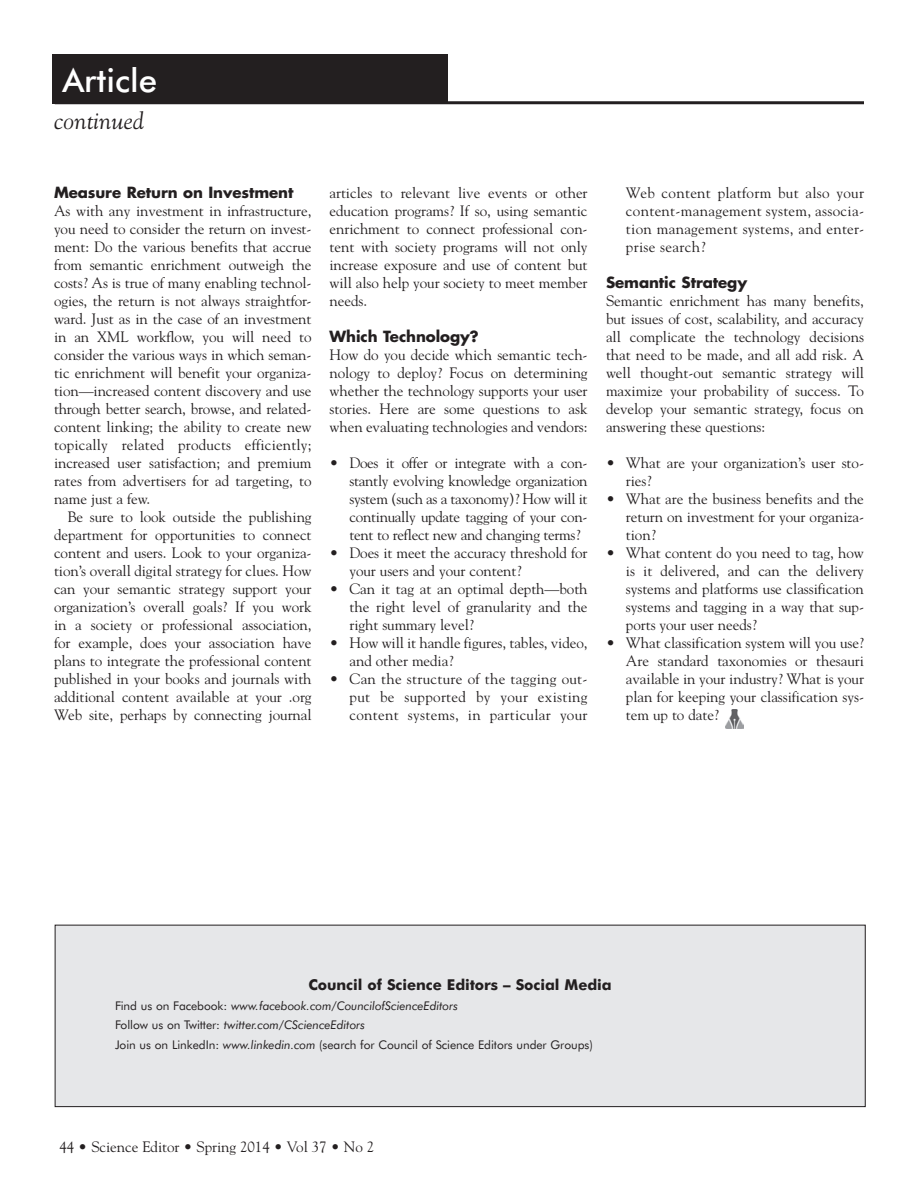
<style>
.page{position:relative;width:918px;height:1188px;background:#fff}
.page>*{position:absolute;margin:0;border:0;box-sizing:border-box;transform-origin:0 0}
.t1{font:500 33px "Futura BT";color:#fff}
.t2{font:italic 24px "Goudy";letter-spacing:.01em;color:#231f20}
.t3{font:15px/18px "Goudy";letter-spacing:-.005em;color:#231f20;text-align:justify}
.t4{font:700 15px "Futura";letter-spacing:-.005em;color:#231f20}
.t5{font:700 15px "Futura BT";letter-spacing:-.005em;color:#231f20}
.t6{font:12px/19.5px "Futura BT";letter-spacing:-.005em;color:#231f20}
.s1{font-style:italic}
</style>
<div class="page">
<hr style="left:55px;top:101px;width:809px;height:3px;background:#231f20">
<div style="left:52px;top:54px;width:396px;height:50px;background:#231f20"></div>
<img style="left:726px;top:710px;width:18px;height:18px">
<div style="left:55px;top:925px;width:810px;height:182px;background:#e6e7e9"></div>
<div style="left:55px;top:925px;width:811px;height:182px;border:1px solid #231f20"></div>
<h1 class="t1" style="left:62px;top:66px;width:96px">Article</h1>
<h2 class="t2" style="left:54px;top:111px;width:91px">continued</h2>
<p class="t4" style="left:54px;top:185px;width:241px">Measure Return on Investment</p>
<p class="t3" style="left:54px;top:202px;width:259px">As with any investment in infrastructure, you need to consider the return on invest&shy;ment: Do the various benefits that accrue from semantic enrichment outweigh the costs? As is true of many enabling technol&shy;ogies, the return is not always straightfor&shy;ward. Just as in the case of an investment in an XML workflow, you will need to consider the various ways in which seman&shy;tic enrichment will benefit your organiza&shy;tion—increased content discovery and use through better search, browse, and related&shy;content linking; the ability to create new topically related products efficiently; increased user satisfaction; and premium rates from advertisers for ad targeting, to name just a few.</p>
<p class="t3" style="left:54px;top:509px;width:259px;text-indent:14px">Be sure to look outside the publishing department for opportunities to connect content and users. Look to your organiza&shy;tion’s overall digital strategy for clues. How can your semantic strategy support your organization’s overall goals? If you work in a society or professional association, for example, does your association have plans to integrate the professional content published in your books and journals with additional content available at your .org Web site, perhaps by connecting journal</p>
<p class="t3" style="left:330px;top:184px;width:260px">articles to relevant live events or other education programs? If so, using semantic enrichment to connect professional con&shy;tent with society programs will not only increase exposure and use of content but will also help your society to meet member needs.</p>
<p class="t4" style="left:330px;top:329px;width:151px">Which Technology?</p>
<p class="t3" style="left:330px;top:346px;width:260px">How do you decide which semantic tech&shy;nology to deploy? Focus on determining whether the technology supports your user stories. Here are some questions to ask when evaluating technologies and vendors:</p>
<p class="t3" style="left:350px;top:454px;width:240px;text-indent:-20px">• Does it offer or integrate with a con&shy;stantly evolving knowledge organization system (such as a taxonomy)? How will it continually update tagging of your con&shy;tent to reflect new and changing terms?</p>
<p class="t3" style="left:350px;top:545px;width:240px;text-indent:-20px">• Does it meet the accuracy threshold for your users and your content?</p>
<p class="t3" style="left:350px;top:581px;width:240px;text-indent:-20px">• Can it tag at an optimal depth—both the right level of granularity and the right summary level?</p>
<p class="t3" style="left:350px;top:635px;width:240px;text-indent:-20px">• How will it handle figures, tables, video, and other media?</p>
<p class="t3" style="left:350px;top:671px;width:240px;text-indent:-20px">• Can the structure of the tagging out&shy;put be supported by your existing content systems, in particular your</p>
<p class="t3" style="left:626px;top:185px;width:240px">Web content platform but also your content-management system, associa&shy;tion management systems, and enter&shy;prise search?</p>
<p class="t4" style="left:606px;top:275px;width:143px">Semantic Strategy</p>
<p class="t3" style="left:606px;top:293px;width:260px">Semantic enrichment has many benefits, but issues of cost, scalability, and accuracy all complicate the technology decisions that need to be made, and all add risk. A well thought-out semantic strategy will maximize your probability of success. To develop your semantic strategy, focus on answering these questions:</p>
<p class="t3" style="left:626px;top:455px;width:240px;text-indent:-20px">• What are your organization’s user sto&shy;ries?</p>
<p class="t3" style="left:626px;top:491px;width:240px;text-indent:-20px">• What are the business benefits and the return on investment for your organiza&shy;tion?</p>
<p class="t3" style="left:626px;top:545px;width:240px;text-indent:-20px">• What content do you need to tag, how is it delivered, and can the delivery systems and platforms use classification systems and tagging in a way that sup&shy;ports your user needs?</p>
<p class="t3" style="left:626px;top:635px;width:240px;text-indent:-20px">• What classification system will you use?<br>Are standard taxonomies or thesauri available in your industry? What is your plan for keeping your classification sys&shy;tem up to date?</p>
<p class="t5" style="left:309px;top:978px;width:305px">Council of Science Editors – Social Media</p>
<p class="t6" style="left:115px;top:996px;width:479px">Find us on Facebook: <span class="s1">www.facebook.com/CouncilofScienceEditors<br></span>Follow us on Twitter: <span class="s1">twitter.com/CScienceEditors<br></span>Join us on LinkedIn: <span class="s1">www.linkedin.com</span> (search for Council of Science Editors under Groups)</p>
<p class="t3" style="left:59px;top:1138px;width:317px">44 • Science Editor • Spring 2014 • Vol 37 • No 2</p>
</div>
